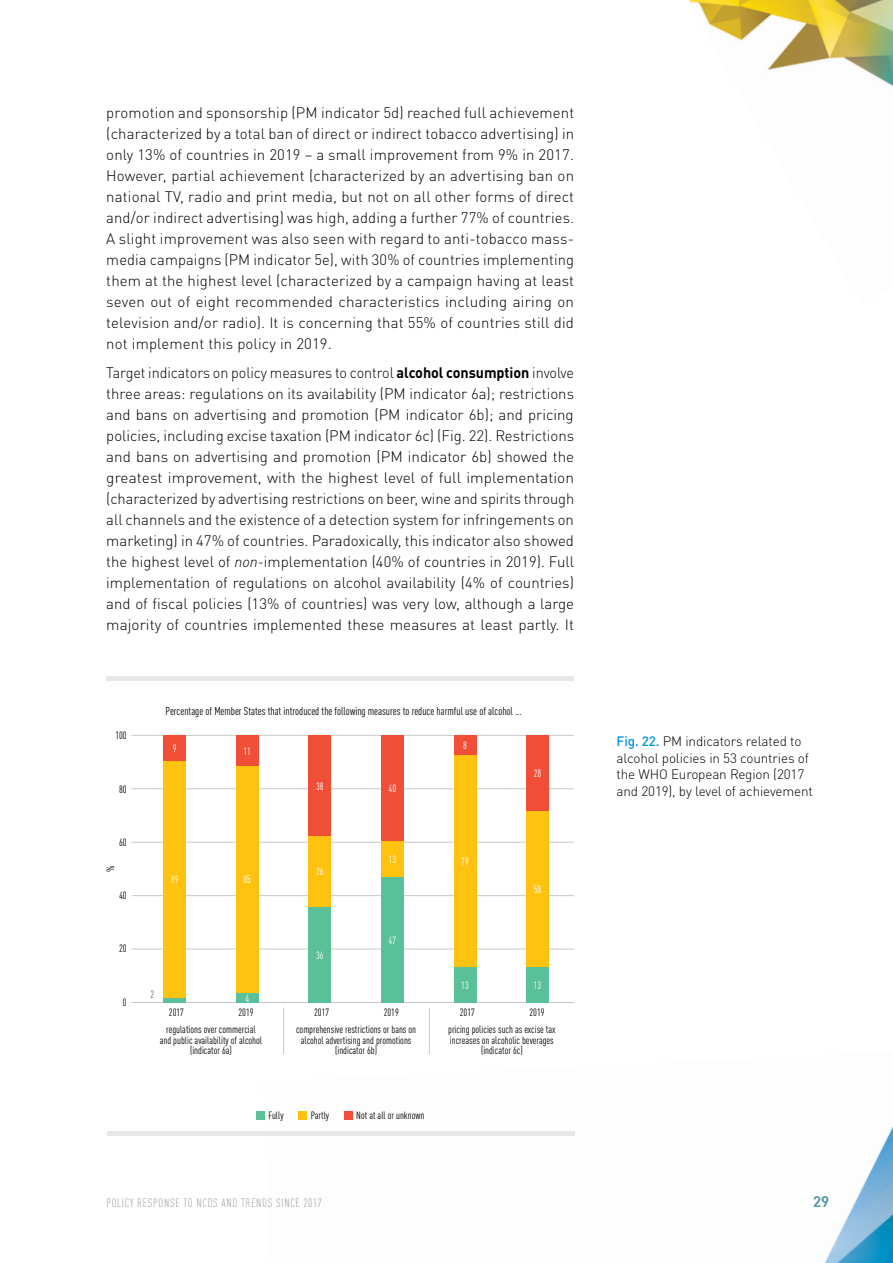
<style>
.page{position:relative;width:893px;height:1263px;background:#fff}
.page>*{position:absolute;margin:0;border:0;box-sizing:border-box;transform-origin:0 0}
.t1{font:300 15px/21px "DIN Pro";color:#000;text-align:justify;scale:.96 1}
.t2{font:300 15px/21px "DIN Pro";color:#000;text-align:justify}
.t3{font:500 15px "DIN Pro";color:#5f9baf}
.t4{font:300 13.5px/16.5px "DIN Pro";letter-spacing:-.01em;color:#000}
.t5{font:300 condensed 12px "DIN Pro";letter-spacing:.06em;color:#939598}
.t6{font:condensed 11.25px "DIN Pro";color:#000}
.t7{font:condensed 10.5px/10.5px "DIN Pro";color:#000;text-align:center}
.t8{font:condensed 10.5px "DIN Pro";color:#fff}
.t9{font:condensed 10.5px "DIN Pro";color:#636466}
.s1{font-weight:700}
.s2{font-style:italic}
.s3{font-weight:500;color:#0093d5}
</style>
<div class="page">
<img style="left:262px;top:1111px;width:631px;height:152px">
<img style="left:689px;top:0;width:204px;height:87px">
<hr style="left:107px;top:1131px;width:467px;height:4px;background:#e6e7e8">
<div style="left:257px;top:1111px;width:8px;height:8px;background:#5ac099"></div>
<div style="left:299px;top:1111px;width:8px;height:8px;background:#ffc20e"></div>
<div style="left:344px;top:1111px;width:8px;height:8px;background:#f04e37"></div>
<hr style="left:131px;top:949px;width:443px;height:1px;background:#c7c8ca">
<hr style="left:131px;top:895px;width:443px;height:1px;background:#c7c8ca">
<hr style="left:131px;top:842px;width:443px;height:1px;background:#c7c8ca">
<hr style="left:131px;top:788px;width:443px;height:1px;background:#c7c8ca">
<hr style="left:131px;top:735px;width:443px;height:1px;background:#c7c8ca">
<hr style="left:283px;top:1007px;width:1px;height:47px;background:#c7c8ca">
<hr style="left:429px;top:1007px;width:1px;height:47px;background:#c7c8ca">
<hr style="left:131px;top:1002px;width:443px;height:1px;background:#c7c8ca">
<div style="left:163px;top:997px;width:23px;height:5px;background:#5ac099"></div>
<div style="left:308px;top:735px;width:23px;height:101px;background:#f04e37"></div>
<div style="left:236px;top:735px;width:23px;height:31px;background:#f04e37"></div>
<div style="left:163px;top:735px;width:23px;height:26px;background:#f04e37"></div>
<div style="left:381px;top:735px;width:23px;height:106px;background:#f04e37"></div>
<div style="left:454px;top:735px;width:22px;height:20px;background:#f04e37"></div>
<div style="left:526px;top:735px;width:23px;height:76px;background:#f04e37"></div>
<div style="left:308px;top:836px;width:23px;height:71px;background:#ffc20e"></div>
<div style="left:236px;top:766px;width:23px;height:226px;background:#ffc20e"></div>
<div style="left:163px;top:761px;width:23px;height:236px;background:#ffc20e"></div>
<div style="left:381px;top:841px;width:23px;height:36px;background:#ffc20e"></div>
<div style="left:454px;top:755px;width:22px;height:212px;background:#ffc20e"></div>
<div style="left:526px;top:811px;width:23px;height:156px;background:#ffc20e"></div>
<div style="left:308px;top:907px;width:23px;height:95px;background:#5ac099"></div>
<div style="left:236px;top:992px;width:23px;height:10px;background:#5ac099"></div>
<div style="left:381px;top:877px;width:23px;height:125px;background:#5ac099"></div>
<div style="left:454px;top:967px;width:22px;height:35px;background:#5ac099"></div>
<div style="left:526px;top:967px;width:23px;height:35px;background:#5ac099"></div>
<div style="left:106px;top:676px;width:468px;height:5px;background:#e6e7e8"></div>
<p class="t2" style="left:106px;top:101px;width:469px">promotion and sponsorship (PM indicator 5d) reached full achievement (characterized by a total ban of direct or indirect tobacco advertising) in only 13% of countries in 2019 – a small improvement from 9% in 2017.<br>However, partial achievement (characterized by an advertising ban on national TV, radio and print media, but not on all other forms of direct and/or indirect advertising) was high, adding a further 77% of countries.<br>A slight improvement was also seen with regard to anti-tobacco mass&shy;media campaigns (PM indicator 5e), with 30% of countries implementing them at the highest level (characterized by a campaign having at least seven out of eight recommended characteristics including airing on television and/or radio). It is concerning that 55% of countries still did not implement this policy in 2019.</p>
<p class="t1" style="left:106px;top:361px;width:489px">Target indicators on policy measures to control <span class="s1">alcohol consumption</span> involve three areas: regulations on its availability (PM indicator 6a); restrictions and bans on advertising and promotion (PM indicator 6b); and pricing policies, including excise taxation (PM indicator 6c) (Fig. 22). Restrictions and bans on advertising and promotion (PM indicator 6b) showed the greatest improvement, with the highest level of full implementation (characterized by advertising restrictions on beer, wine and spirits through all channels and the existence of a detection system for infringements on marketing) in 47% of countries. Paradoxically, this indicator also showed the highest level of <span class="s2">non-</span>implementation (40% of countries in 2019). Full implementation of regulations on alcohol availability (4% of countries) and of fiscal policies (13% of countries) was very low, although a large majority of countries implemented these measures at least partly. It</p>
<p class="t7" style="left:115px;top:730px;width:13px">100</p>
<p class="t7" style="left:119px;top:783px;width:9px">80</p>
<p class="t7" style="left:119px;top:836px;width:9px">60</p>
<p class="t7" style="left:105px;top:872px;width:8px;rotate:-90deg">%</p>
<p class="t7" style="left:119px;top:889px;width:9px">40</p>
<p class="t7" style="left:119px;top:943px;width:9px">20</p>
<p class="t7" style="left:123px;top:996px;width:5px">0</p>
<p class="t6" style="left:166px;top:702px;width:358px">Percentage of Member States that introduced the following measures to reduce harmful use of alcohol ...</p>
<p class="t8" style="left:173px;top:741px;width:5px">9</p>
<p class="t8" style="left:243px;top:743px;width:9px">11</p>
<p class="t8" style="left:171px;top:872px;width:9px">89</p>
<p class="t8" style="left:243px;top:872px;width:9px">85</p>
<p class="t9" style="left:150px;top:986px;width:5px">2</p>
<p class="t8" style="left:245px;top:990px;width:5px">4</p>
<p class="t8" style="left:316px;top:778px;width:9px">38</p>
<p class="t8" style="left:316px;top:864px;width:9px">26</p>
<p class="t8" style="left:316px;top:947px;width:9px">36</p>
<p class="t8" style="left:389px;top:781px;width:9px">40</p>
<p class="t8" style="left:463px;top:738px;width:5px">8</p>
<p class="t8" style="left:389px;top:852px;width:9px">13</p>
<p class="t8" style="left:461px;top:854px;width:9px">79</p>
<p class="t8" style="left:389px;top:932px;width:9px">47</p>
<p class="t8" style="left:534px;top:766px;width:9px">28</p>
<p class="t8" style="left:534px;top:882px;width:9px">58</p>
<p class="t8" style="left:461px;top:978px;width:9px">13</p>
<p class="t8" style="left:534px;top:978px;width:9px">13</p>
<p class="t7" style="left:169px;top:1006px;width:17px">2017</p>
<p class="t7" style="left:314px;top:1006px;width:17px">2017</p>
<p class="t7" style="left:460px;top:1006px;width:17px">2017</p>
<p class="t7" style="left:160px;top:1023px;width:104px">regulations over commercial and public availability of alcohol (indicator 6a)</p>
<p class="t7" style="left:296px;top:1023px;width:122px">comprehensive restrictions or bans on alcohol advertising and promotions (indicator 6b)</p>
<p class="t7" style="left:448px;top:1023px;width:109px">pricing policies such as excise tax increases on alcoholic beverages (indicator 6c)</p>
<p class="t7" style="left:239px;top:1006px;width:17px">2019</p>
<p class="t7" style="left:384px;top:1006px;width:17px">2019</p>
<p class="t7" style="left:529px;top:1006px;width:17px">2019</p>
<p class="t7" style="left:269px;top:1109px;width:17px">Fully</p>
<p class="t7" style="left:311px;top:1109px;width:20px">Partly</p>
<p class="t7" style="left:356px;top:1109px;width:70px">Not at all or unknown</p>
<p class="t4" style="left:617px;top:732px;width:198px"><span class="s3">Fig. 22.</span> PM indicators related to alcohol policies in 53 countries of the WHO European Region (2017 and 2019), by level of achievement</p>
<p class="t5" style="left:106px;top:1194px;width:217px">POLICY RESPONSE TO NCDS AND TRENDS SINCE 2017</p>
<p class="t3" style="left:813px;top:1189px;width:17px">29</p>
</div>
